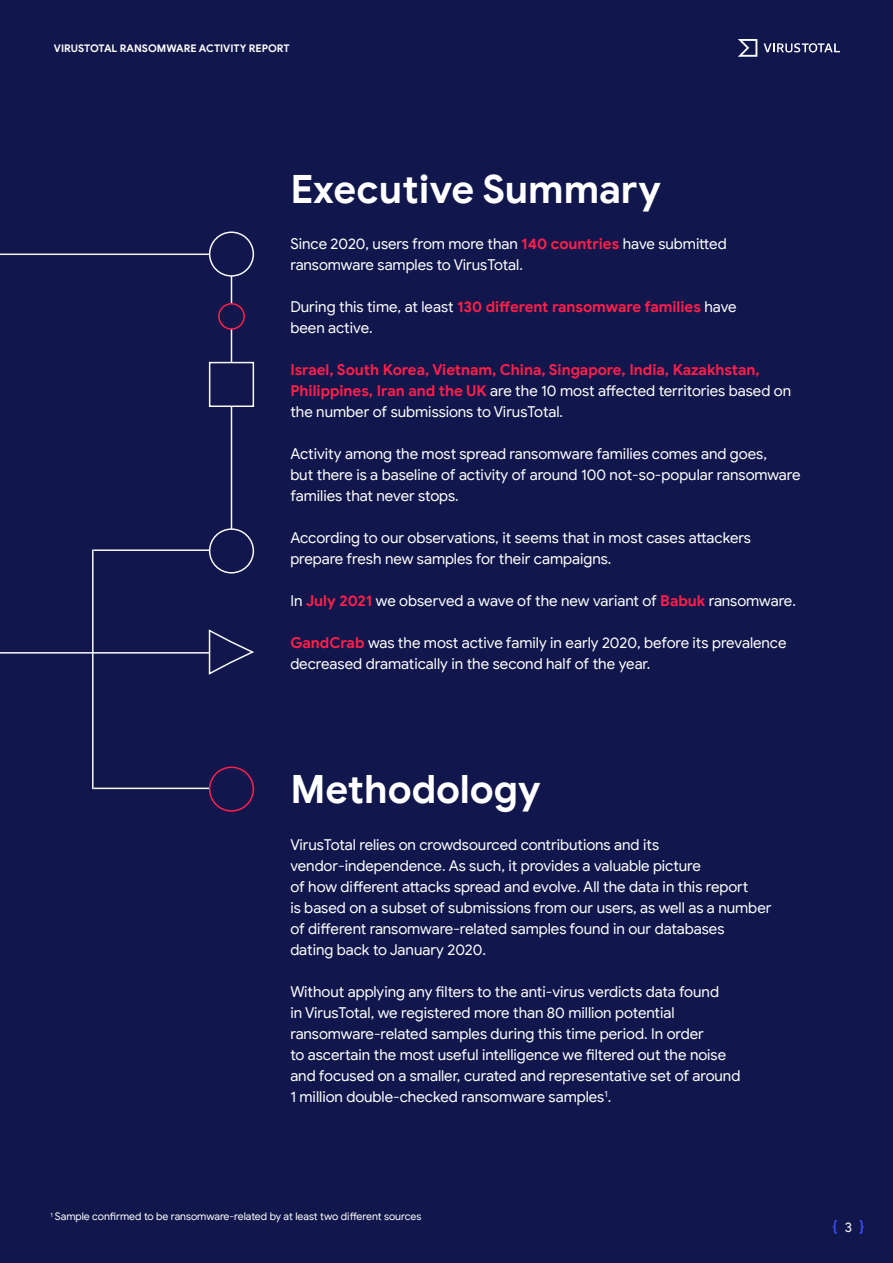
<style>
.page{position:relative;width:893px;height:1263px;background:#11174c}
.page>*{position:absolute;margin:0;border:0;box-sizing:border-box;transform-origin:0 0}
.t1{font:700 39px "Google Sans";color:#fff}
.t2{font:15px/21px "Google Sans";color:#fff}
.t3{font:700 15px/21px "Google Sans";letter-spacing:-.005em;color:#ff1f4a}
.t4{font:500 15px "Google Sans";color:#3a4eff}
.t5{font:10.5px "Google Sans";letter-spacing:-.005em;color:#fff}
.t6{font:700 10.5px "Google Sans";color:#fff}
.s1{font-weight:700;color:#ff1f4a}
.s2{font-weight:400;color:#fff}
.s3{font-weight:400;font-size:13.5px;color:#fff}
</style>
<div class="page">
<svg style="left:738px;top:39px;width:19px;height:18px"></svg>
<svg style="left:764px;top:43px;width:75px;height:9px"></svg>
<hr style="left:0;top:254px;width:209px;height:1px;background:#f8f9fa">
<hr style="left:0;top:652px;width:220px;height:1px;background:#f8f9fa">
<hr style="left:231px;top:266px;width:1px;height:288px;background:#f8f9fa">
<hr style="left:94px;top:549px;width:137px;height:2px;background:#f8f9fa">
<hr style="left:94px;top:788px;width:137px;height:1px;background:#f8f9fa">
<hr style="left:92px;top:550px;width:2px;height:239px;background:#f8f9fa">
<div style="left:210px;top:232px;width:43px;height:44px;background:#11174c;border-radius:50%"></div>
<div style="left:209px;top:231px;width:45px;height:46px;border:2px solid #f8f9fa;border-radius:50%"></div>
<div style="left:210px;top:529px;width:43px;height:44px;background:#11174c;border-radius:50%"></div>
<div style="left:209px;top:528px;width:45px;height:45px;border:2px solid #f8f9fa;border-radius:50%"></div>
<div style="left:210px;top:767px;width:43px;height:44px;background:#11174c;border-radius:50%"></div>
<div style="left:209px;top:766px;width:45px;height:46px;border:2px solid #ff1f4a;border-radius:50%"></div>
<div style="left:209px;top:362px;width:45px;height:45px;background:#11174c;border:2px solid #f8f9fa"></div>
<svg style="left:208px;top:629px;width:46px;height:46px"></svg>
<div style="left:219px;top:304px;width:25px;height:25px;background:#11174c;border-radius:50%"></div>
<div style="left:218px;top:303px;width:27px;height:27px;border:2px solid #ff1f4a;border-radius:50%"></div>
<p class="t6" style="left:54px;top:42px;width:237px">VIRUSTOTAL RANSOMWARE ACTIVITY REPORT</p>
<h1 class="t1" style="left:290px;top:165px;width:372px">Executive Summary</h1>
<p class="t2" style="left:290px;top:233px;width:438px">Since 2020, users from more than <span class="s1">140 countries</span> have submitted ransomware samples to VirusTotal.</p>
<p class="t2" style="left:290px;top:296px;width:448px">During this time, at least <span class="s1">130 different ransomware families</span> have been active.</p>
<p class="t3" style="left:290px;top:359px;width:502px">Israel, South Korea, Vietnam, China, Singapore, India, Kazakhstan,<br>Philippines, Iran and the UK <span class="s2">are the 10 most affected territories based on the number of submissions to VirusTotal.</span></p>
<p class="t2" style="left:290px;top:443px;width:512px">Activity among the most spread ransomware families comes and goes,<br>but there is a baseline of activity of around 100 not-so-popular ransomware families that never stops.</p>
<p class="t2" style="left:290px;top:527px;width:462px">According to our observations, it seems that in most cases attackers prepare fresh new samples for their campaigns.</p>
<p class="t2" style="left:290px;top:590px;width:507px">In <span class="s1">July 2021</span> we observed a wave of the new variant of <span class="s1">Babuk</span> ransomware.</p>
<p class="t2" style="left:290px;top:632px;width:498px"><span class="s1">GandCrab</span> was the most active family in early 2020, before its prevalence decreased dramatically in the second half of the year.</p>
<h1 class="t1" style="left:290px;top:765px;width:252px">Methodology</h1>
<p class="t2" style="left:290px;top:834px;width:483px">VirusTotal relies on crowdsourced contributions and its vendor-independence. As such, it provides a valuable picture<br>of how different attacks spread and evolve. All the data in this report<br>is based on a subset of submissions from our users, as well as a number of different ransomware-related samples found in our databases<br>dating back to January 2020.</p>
<p class="t2" style="left:290px;top:981px;width:452px">Without applying any filters to the anti-virus verdicts data found<br>in VirusTotal, we registered more than 80 million potential ransomware-related samples during this time period. In order<br>to ascertain the most useful intelligence we filtered out the noise and focused on a smaller, curated and representative set of around 1 million double-checked ransomware samples<sup>1</sup>.</p>
<p class="t5" style="left:51px;top:1210px;width:372px"><sup>1</sup> Sample confirmed to be ransomware-related by at least two different sources</p>
<p class="t4" style="left:833px;top:1218px;width:32px">{ <span class="s3">3</span> }</p>
</div>
